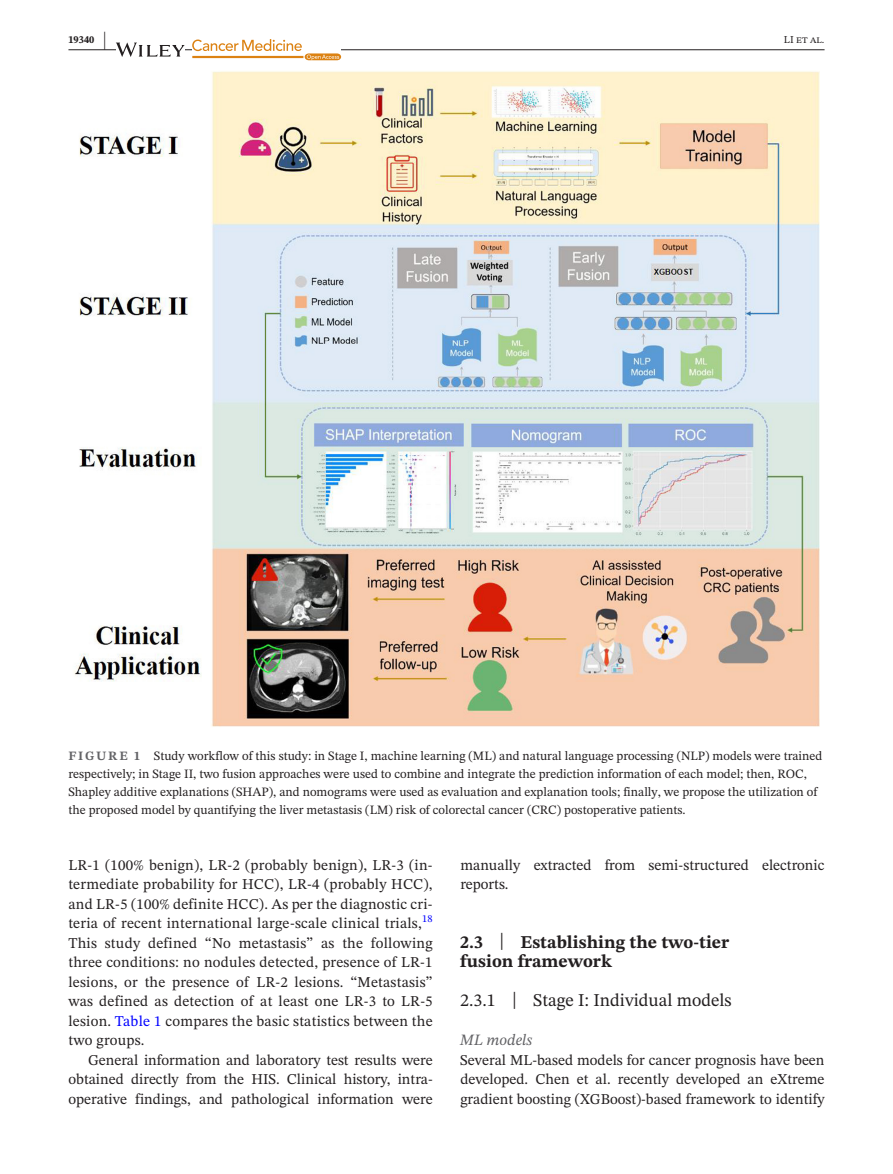
<style>
.page{position:relative;width:893px;height:1174px;background:#fff}
.page>*{position:absolute;margin:0;border:0;box-sizing:border-box;transform-origin:0 0}
.t1{font:700 18px/19.5px "STIX Two Text";color:#231f20}
.t2{font:18px "STIX Two Text";color:#231f20}
.t3{font:italic 15.75px "STIX Two Text";color:#636366}
.t4{font:15px/19.5px "STIX Two Text";color:#231f20;text-align:justify}
.t5{font:12.75px/18px "STIX Two Text";color:#231f20}
.t6{font:10.5px "STIX Two Text";color:#231f20}
.t7{font:700 10.5px "STIX Two Text";color:#231f20}
.t8{font:10.5px "STIX Two Text";color:#00f}
.s1{font-size:21px}
.s2{font-weight:700;color:#636366}
.s3{color:#00f}
.s4{font-weight:400;font-size:23.7px}
.s5{font-size:23.7px}
</style>
<div class="page">
<hr style="left:68px;top:49px;width:756px;height:1px;background:#231f20">
<svg style="left:116px;top:43px;width:69px;height:14px"></svg>
<svg style="left:192px;top:39px;width:149px;height:21px"></svg>
<img style="left:74px;top:71px;width:746px;height:656px">
<p class="t7" style="left:68px;top:32px;width:39px">19340 <span class="s1">|</span></p>
<p class="t6" style="left:784px;top:32px;width:42px">LI et al.</p>
<p class="t5" style="left:68px;top:746px;width:755px"><span class="s2">FIGURE 1</span> Study workflow of this study: in Stage I, machine learning (ML) and natural language processing (NLP) models were trained respectively; in Stage II, two fusion approaches were used to combine and integrate the prediction information of each model; then, ROC, Shapley additive explanations (SHAP), and nomograms were used as evaluation and explanation tools; finally, we propose the utilization of the proposed model by quantifying the liver metastasis (LM) risk of colorectal cancer (CRC) postoperative patients.</p>
<p class="t4" style="left:68px;top:855px;width:366px">LR-1 (100% benign), LR-2 (probably benign), LR-3 (in&shy;termediate probability for HCC), LR-4 (probably HCC), and LR-5 (100% definite HCC). As per the diagnostic cri&shy;teria of recent international large-scale clinical trials,</p>
<p class="t8" style="left:422px;top:910px;width:12px">18</p>
<p class="t4" style="left:68px;top:933px;width:366px">This study defined “No metastasis” as the following three conditions: no nodules detected, presence of LR-1 lesions, or the presence of LR-2 lesions. “Metastasis” was defined as detection of at least one LR-3 to LR-5 lesion. <span class="s3">Table 1</span> compares the basic statistics between the two groups.</p>
<p class="t4" style="left:68px;top:1050px;width:366px;text-indent:20px">General information and laboratory test results were obtained directly from the HIS. Clinical history, intra&shy;operative findings, and pathological information were</p>
<p class="t4" style="left:460px;top:855px;width:366px">manually extracted from semi-structured electronic reports.</p>
<p class="t1" style="left:460px;top:932px;width:270px">2.3 <span class="s4">|</span> Establishing the two-tier fusion framework</p>
<p class="t2" style="left:460px;top:987px;width:273px">2.3.1 <span class="s5">|</span> Stage I: Individual models</p>
<p class="t3" style="left:460px;top:1029px;width:73px">ML models</p>
<p class="t4" style="left:460px;top:1050px;width:366px">Several ML-based models for cancer prognosis have been developed. Chen et al. recently developed an eXtreme gradient boosting (XGBoost)-based framework to identify</p>
</div>
